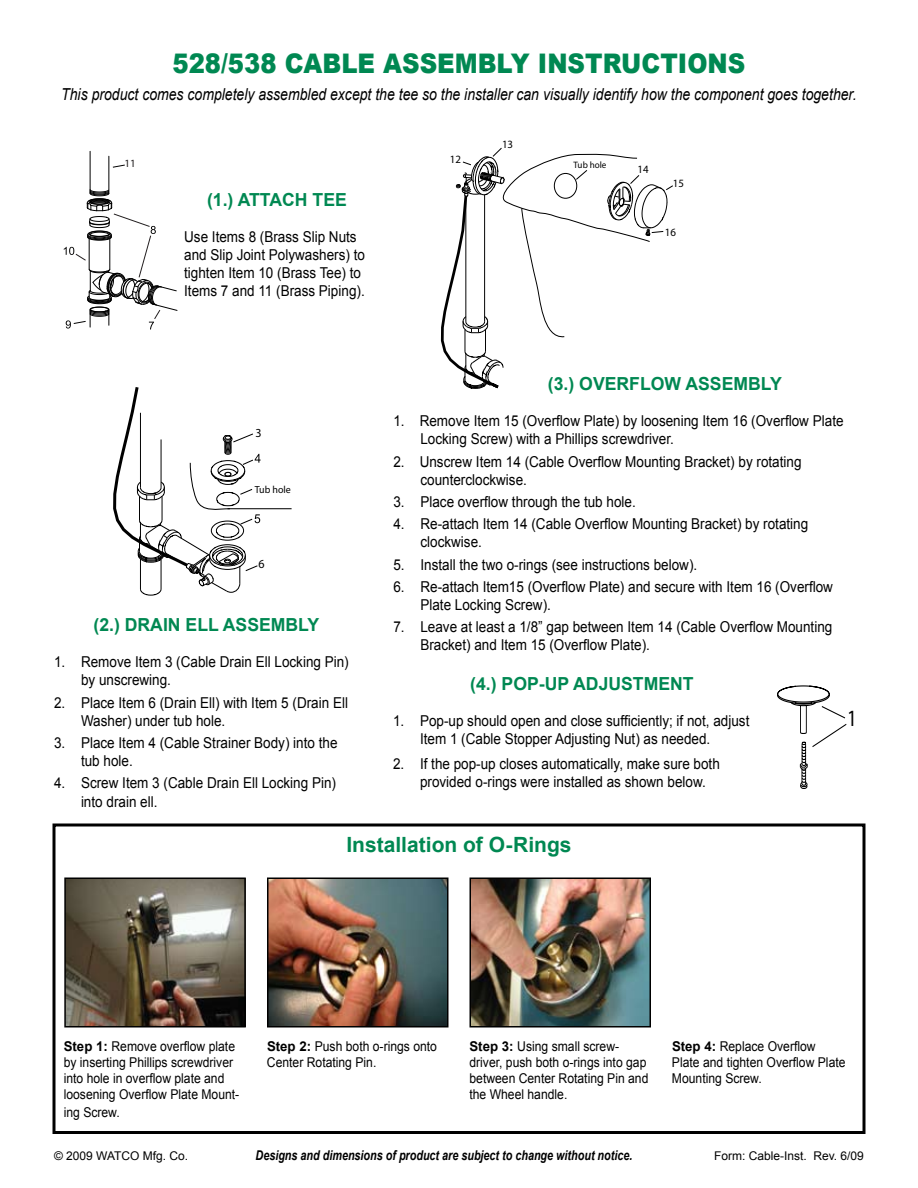
<style>
.page{position:relative;width:918px;height:1188px;background:#fff}
.page>*{position:absolute;margin:0;border:0;box-sizing:border-box;transform-origin:0 0}
.t1{font:900 27px "Arial";color:#008852;scale:.9 1}
.t2{font:23.4px "Myriad";color:#000;scale:.82 1}
.t3{font:700 21px "Arial";color:#008852}
.t4{font:700 18px "Arial";color:#008852}
.t5{font:italic 16.5px "Arial";color:#000;scale:.85 1}
.t6{font:15px/18px "Arial";color:#000;scale:.9 1}
.t7{font:13.5px/16.2px "Arial";color:#000;scale:.9 1}
.t8{font:italic 700 13.5px "Arial";color:#000;scale:.8 1}
.t9{font:12.3px "Myriad";color:#000}
.t10{font:12px "Arial";color:#000}
.t11{font:11.1px "Myriad";color:#000}
.t12{font:11.1px "Myriad";color:#231f20}
.t13{font:10.2px "Myriad";color:#000}
.t14{font:9.3px "Myriad";color:#000}
.s1{font-weight:700}
</style>
<div class="page">
<svg style="left:440px;top:147px;width:233px;height:242px"></svg>
<hr style="left:228px;top:508px;width:64px;height:1px;background:#000">
<svg style="left:113px;top:387px;width:148px;height:209px"></svg>
<hr style="left:90px;top:151px;width:1px;height:42px;background:#000">
<hr style="left:108px;top:156px;width:1px;height:37px;background:#000">
<svg style="left:112px;top:165px;width:13px;height:3px"></svg>
<svg style="left:64px;top:189px;width:114px;height:140px"></svg>
<div style="left:52px;top:824px;width:814px;height:310px;border:3px solid #000"></div>
<img style="left:270px;top:881px;width:175px;height:144px">
<div style="left:267px;top:878px;width:181px;height:150px;border:2px solid #000"></div>
<img style="left:67px;top:881px;width:176px;height:144px">
<div style="left:64px;top:878px;width:182px;height:150px;border:2px solid #000"></div>
<img style="left:473px;top:881px;width:175px;height:144px">
<div style="left:470px;top:878px;width:181px;height:150px;border:2px solid #000"></div>
<svg style="left:777px;top:685px;width:70px;height:104px"></svg>
<h1 class="t1" style="left:173px;top:44px;width:460px">528/538 CABLE ASSEMBLY INSTR</h1>
<h1 class="t1" style="left:621px;top:44px;width:42px">UCTIO</h1>
<h1 class="t1" style="left:708px;top:44px;width:40px">NS</h1>
<p class="t5" style="left:61px;top:83px;width:937px">This product comes completely assembled except the tee so the installer can visually identify how the component goes together.</p>
<p class="t12" style="left:125px;top:158px;width:13px">11</p>
<p class="t4" style="left:207px;top:187px;width:118px">(1.) ATTACH TEE</p>
<p class="t6" style="left:184px;top:228px;width:202px">Use Items 8 (Brass Slip Nuts and Slip Joint Polywashers) to tighten Item 10 (Brass Tee) to<br>Items 7 and 11 (Brass Piping).</p>
<p class="t11" style="left:450px;top:154px;width:13px">12</p>
<p class="t11" style="left:502px;top:139px;width:13px">13</p>
<p class="t14" style="left:574px;top:160px;width:34px">Tub hole</p>
<p class="t11" style="left:638px;top:164px;width:13px">14</p>
<p class="t11" style="left:673px;top:178px;width:13px">15</p>
<p class="t11" style="left:665px;top:227px;width:13px">16</p>
<p class="t9" style="left:255px;top:427px;width:8px">3</p>
<p class="t13" style="left:255px;top:484px;width:38px">Tub hole</p>
<p class="t9" style="left:259px;top:558px;width:8px">6</p>
<p class="t4" style="left:93px;top:612px;width:227px">(2.) DRAIN ELL ASSEMBLY</p>
<p class="t6" style="left:81px;top:653px;width:299px;text-indent:-27px">1. Remove Item 3 (Cable Drain Ell Locking Pin) by unscrewing.</p>
<p class="t6" style="left:81px;top:694px;width:298px;text-indent:-27px">2. Place Item 6 (Drain Ell) with Item 5 (Drain Ell<br>Washer) under tub hole.</p>
<p class="t6" style="left:81px;top:734px;width:287px;text-indent:-27px">3. Place Item 4 (Cable Strainer Body) into the tub hole.</p>
<p class="t6" style="left:81px;top:774px;width:285px;line-height:18.8px;text-indent:-27px">4. Screw Item 3 (Cable Drain Ell Locking Pin) into drain ell.</p>
<p class="t4" style="left:548px;top:371px;width:235px">(3.) OVERFLOW ASSEMBLY</p>
<p class="t6" style="left:420px;top:412px;width:472px;text-indent:-27px">1. Remove Item 15 (Overflow Plate) by loosening Item 16 (Overflow Plate<br>Locking Screw) with a Phillips screwdriver.</p>
<p class="t6" style="left:420px;top:453px;width:425px;text-indent:-27px">2. Unscrew Item 14 (Cable Overflow Mounting Bracket) by rotating counterclockwise.</p>
<p class="t6" style="left:393px;top:493px;width:271px">3. Place overflow through the tub hole.</p>
<p class="t6" style="left:420px;top:515px;width:432px;text-indent:-27px">4. Re-attach Item 14 (Cable Overflow Mounting Bracket) by rotating clockwise.</p>
<p class="t6" style="left:393px;top:556px;width:339px">5. Install the two o-rings (see instructions below).</p>
<p class="t6" style="left:420px;top:578px;width:460px;text-indent:-27px">6. Re-attach Item15 (Overflow Plate) and secure with Item 16 (Overflow<br>Plate Locking Screw).</p>
<p class="t6" style="left:420px;top:618px;width:459px;text-indent:-27px">7. Leave at least a 1/8” gap between Item 14 (Cable Overflow Mounting<br>Bracket) and Item 15 (Overflow Plate).</p>
<p class="t4" style="left:470px;top:671px;width:45px">(4.) POP</p>
<p class="t4" style="left:539px;top:671px;width:156px">-UP ADJUSTMENT</p>
<p class="t6" style="left:420px;top:712px;width:368px;text-indent:-27px">1. Pop-up should open and close sufficiently; if not, adjust<br>Item 1 (Cable Stopper Adjusting Nut) as needed.</p>
<p class="t6" style="left:420px;top:755px;width:335px;text-indent:-27px">2. If the pop-up closes automatically, make sure both provided o-rings were installed as shown below.</p>
<h2 class="t2" style="left:847px;top:707px;width:13px">1</h2>
<h3 class="t3" style="left:346px;top:831px;width:227px">INSTALLATION OF O-RINGS</h3>
<p class="t7" style="left:64px;top:1038px;width:197px"><span class="s1">STEP 1:</span> Remove overflow plate by inserting Phillips screwdriver into hole in overflow plate and loosening Overflow Plate Mount-</p>
<p class="t7" style="left:64px;top:1105px;width:64px">ing Screw.</p>
<p class="t7" style="left:267px;top:1038px;width:190px"><span class="s1">STEP 2:</span> Push both o-rings onto<br>Center Rotating Pin.</p>
<p class="t7" style="left:469px;top:1038px;width:200px"><span class="s1">STEP 3:</span> Using small screw&shy;driver, push both o-rings into gap between Center Rotating Pin and the Wheel handle.</p>
<p class="t7" style="left:672px;top:1038px;width:194px"><span class="s1">STEP 4:</span> Replace Overflow<br>Plate and tighten Overflow Plate<br>Mounting Screw.</p>
<p class="t10" style="left:54px;top:1148px;width:136px">© 2009 WATCO Mfg. Co.</p>
<p class="t8" style="left:256px;top:1146px;width:473px">Designs and dimensions of product are subject to change without notice.</p>
<p class="t10" style="left:714px;top:1148px;width:151px">Form: Cable-Inst. Rev. 6/09</p>
</div>
